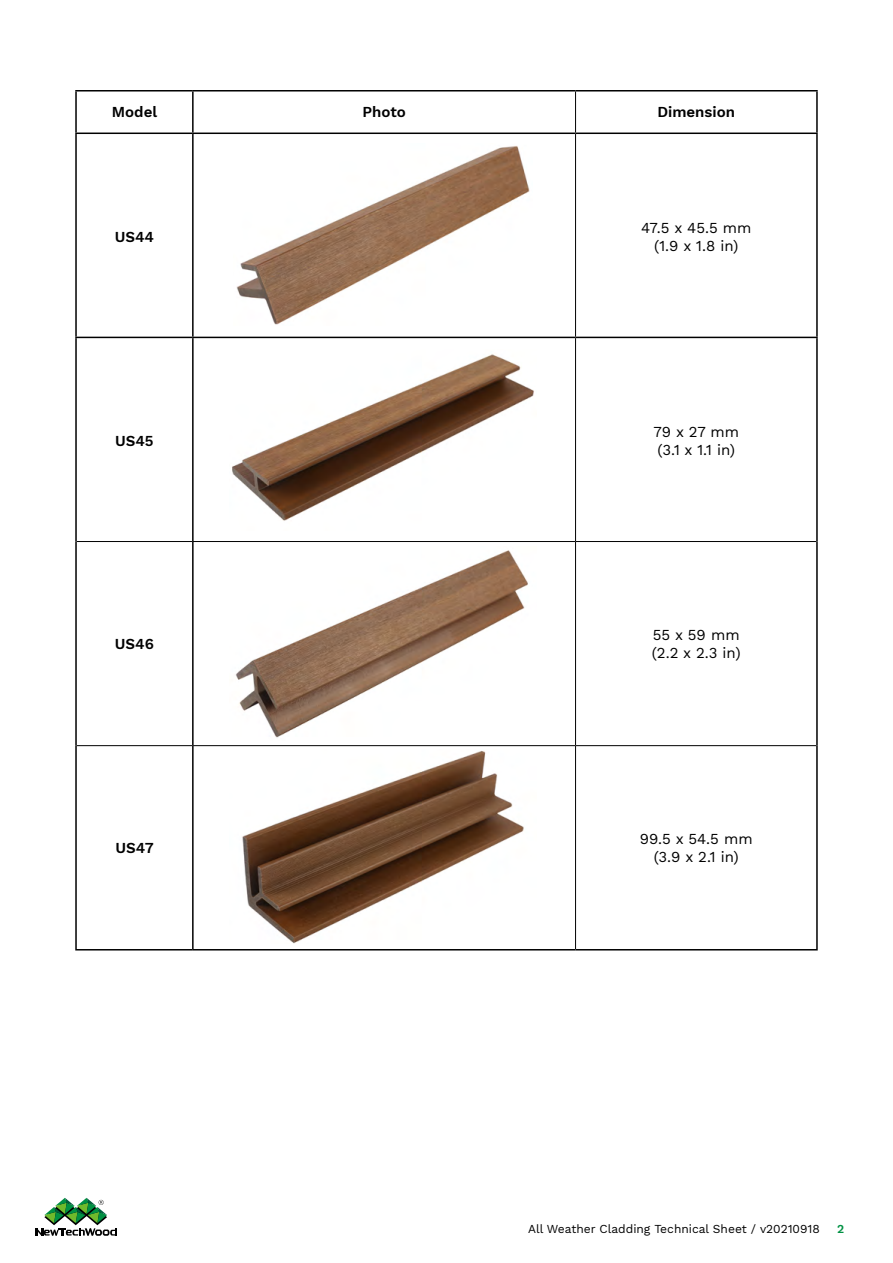
<style>
.page{position:relative;width:893px;height:1263px;background:#fff}
.page>*{position:absolute;margin:0;border:0;box-sizing:border-box;transform-origin:0 0}
.t1{font:15px/18px "Work Sans";color:#000;text-align:center}
.t2{font:600 15px "Work Sans";color:#000}
.t3{font:12px "Work Sans";color:#000}
.t4{font:600 12px "Work Sans";color:#009143}
</style>
<div class="page">
<svg style="left:35px;top:1198px;width:81px;height:37px"></svg>
<img style="left:236px;top:146px;width:294px;height:179px">
<img style="left:232px;top:354px;width:302px;height:167px">
<img style="left:235px;top:550px;width:293px;height:188px">
<img style="left:242px;top:751px;width:282px;height:192px">
<hr style="left:575px;top:134px;width:1px;height:203px;background:#000">
<hr style="left:575px;top:338px;width:1px;height:203px;background:#000">
<hr style="left:193px;top:541px;width:383px;height:1px;background:#000">
<hr style="left:576px;top:541px;width:240px;height:1px;background:#000">
<hr style="left:575px;top:542px;width:1px;height:203px;background:#000">
<hr style="left:193px;top:745px;width:383px;height:1px;background:#000">
<hr style="left:576px;top:745px;width:240px;height:1px;background:#000">
<hr style="left:575px;top:746px;width:1px;height:203px;background:#000">
<hr style="left:816px;top:134px;width:2px;height:203px;background:#000">
<hr style="left:816px;top:338px;width:2px;height:203px;background:#000">
<hr style="left:816px;top:541px;width:2px;height:205px;background:#000">
<hr style="left:816px;top:746px;width:2px;height:203px;background:#000">
<hr style="left:193px;top:949px;width:383px;height:1px;background:#000">
<hr style="left:576px;top:949px;width:242px;height:1px;background:#000">
<hr style="left:75px;top:134px;width:2px;height:203px;background:#000">
<hr style="left:75px;top:338px;width:2px;height:203px;background:#000">
<hr style="left:75px;top:541px;width:2px;height:205px;background:#000">
<hr style="left:75px;top:746px;width:2px;height:203px;background:#000">
<hr style="left:192px;top:134px;width:2px;height:203px;background:#000">
<hr style="left:192px;top:338px;width:2px;height:203px;background:#000">
<hr style="left:192px;top:542px;width:2px;height:203px;background:#000">
<hr style="left:192px;top:746px;width:2px;height:203px;background:#000">
<hr style="left:75px;top:949px;width:118px;height:1px;background:#000">
<hr style="left:77px;top:541px;width:116px;height:1px;background:#000">
<hr style="left:77px;top:745px;width:116px;height:1px;background:#000">
<hr style="left:75px;top:90px;width:118px;height:2px;background:#000">
<hr style="left:75px;top:92px;width:2px;height:41px;background:#000">
<hr style="left:193px;top:90px;width:383px;height:2px;background:#000">
<hr style="left:576px;top:90px;width:242px;height:2px;background:#000">
<hr style="left:816px;top:92px;width:2px;height:41px;background:#000">
<hr style="left:192px;top:92px;width:2px;height:41px;background:#000">
<hr style="left:75px;top:133px;width:118px;height:1px;background:#000">
<hr style="left:193px;top:133px;width:383px;height:1px;background:#000">
<hr style="left:576px;top:133px;width:242px;height:1px;background:#000">
<hr style="left:75px;top:337px;width:118px;height:1px;background:#000">
<hr style="left:193px;top:337px;width:383px;height:1px;background:#000">
<hr style="left:576px;top:337px;width:242px;height:1px;background:#000">
<hr style="left:575px;top:92px;width:1px;height:41px;background:#000">
<p class="t2" style="left:112px;top:103px;width:47px">Model</p>
<p class="t2" style="left:362px;top:103px;width:45px">Photo</p>
<p class="t2" style="left:657px;top:103px;width:79px">Dimension</p>
<p class="t2" style="left:115px;top:228px;width:41px">US44</p>
<p class="t1" style="left:641px;top:219px;width:112px">47.5 x 45.5 mm (1.9 x 1.8 in)</p>
<p class="t2" style="left:115px;top:432px;width:40px">US45</p>
<p class="t1" style="left:653px;top:423px;width:87px;text-align:left">79 x 27 mm (3.1 x 1.1 in)</p>
<p class="t2" style="left:115px;top:635px;width:41px">US46</p>
<p class="t1" style="left:652px;top:627px;width:90px;text-align:left">55 x 59 mm (2.2 x 2.3 in)</p>
<p class="t2" style="left:116px;top:839px;width:40px">US47</p>
<p class="t1" style="left:640px;top:831px;width:114px">99.5 x 54.5 mm (3.9 x 2.1 in)</p>
<p class="t3" style="left:528px;top:1222px;width:293px">All Weather Cladding Technical Sheet / v20210918</p>
<p class="t4" style="left:837px;top:1222px;width:9px">2</p>
</div>
